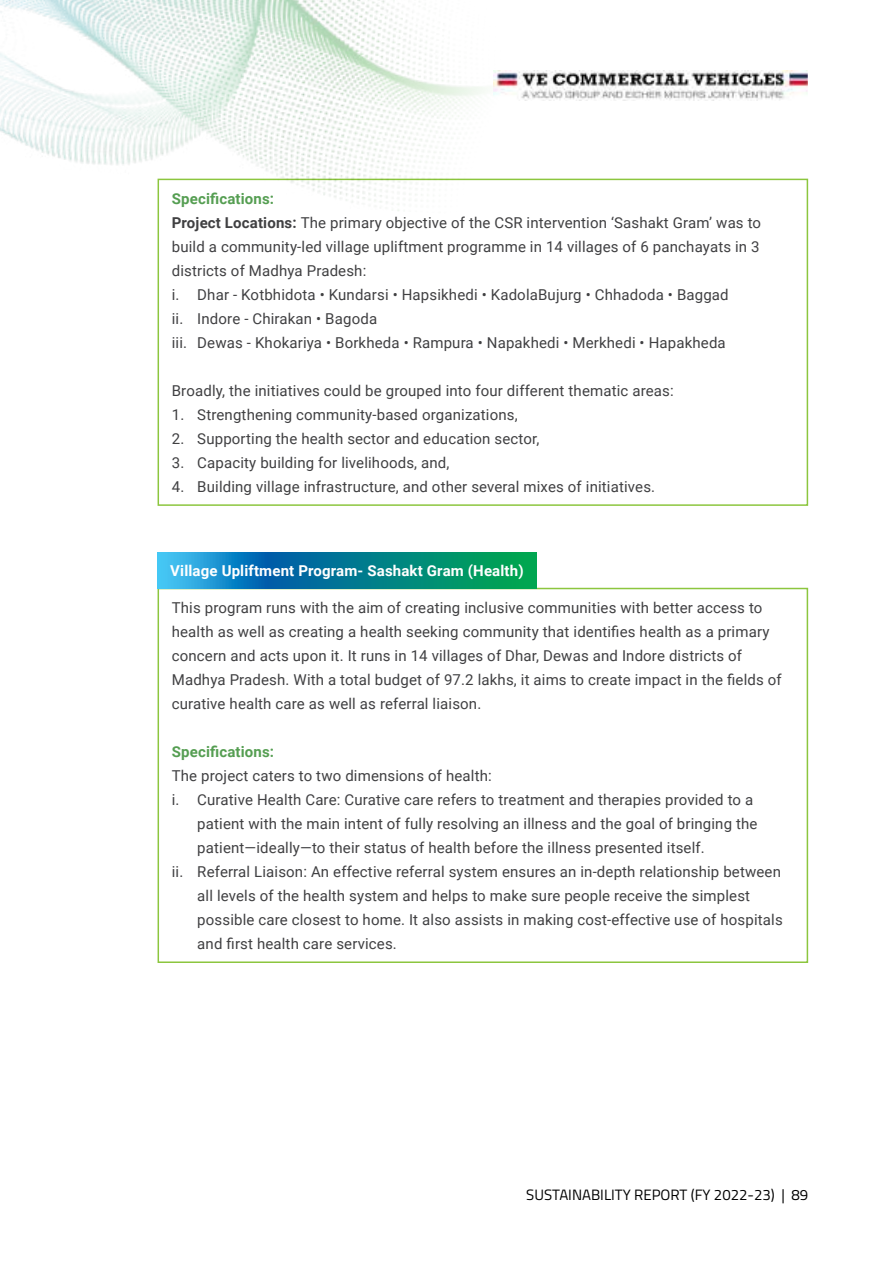
<style>
.page{position:relative;width:893px;height:1263px;background:#fff}
.page>*{position:absolute;margin:0;border:0;box-sizing:border-box;transform-origin:0 0}
.t1{font:15px/24px "Roboto";letter-spacing:.01em;color:#404042}
.t2{font:700 15px "Roboto";letter-spacing:.01em;color:#fff}
.t3{font:15px "Titillium Web";color:#000}
.t4{font:700 15px "Roboto";letter-spacing:.01em;color:#559e52}
.s1{font-weight:700;color:#559e52}
.s2{font-weight:700}
</style>
<div class="page">
<div style="left:158px;top:588px;width:650px;height:375px;border:2px solid #8cc63e"></div>
<svg style="left:158px;top:552px;width:378px;height:36px;background:#098a96"></svg>
<img style="left:0;top:0;width:643px;height:223px">
<img style="left:494px;top:70px;width:314px;height:30px">
<p class="t1" style="left:172px;top:186px;width:591px"><span class="s1">Specifications:<br></span><span class="s2">Project Locations:</span> The primary objective of the CSR intervention ‘Sashakt Gram’ was to build a community-led village upliftment programme in 14 villages of 6 panchayats in 3 districts of Madhya Pradesh:<br>i. Dhar - Kotbhidota • Kundarsi • Hapsikhedi • KadolaBujurg • Chhadoda • Baggad<br>ii. Indore - Chirakan • Bagoda<br>iii. Dewas - Khokariya • Borkheda • Rampura • Napakhedi • Merkhedi • Hapakheda</p>
<p class="t1" style="left:172px;top:378px;width:503px">Broadly, the initiatives could be grouped into four different thematic areas:</p>
<p class="t1" style="left:172px;top:402px;width:347px">1. Strengthening community-based organizations,</p>
<p class="t1" style="left:172px;top:426px;width:369px">2. Supporting the health sector and education sector,</p>
<p class="t1" style="left:172px;top:450px;width:279px">3. Capacity building for livelihoods, and,</p>
<p class="t1" style="left:172px;top:474px;width:485px">4. Building village infrastructure, and other several mixes of initiatives.</p>
<p class="t2" style="left:170px;top:560px;width:355px">Village Upliftment Program- Sashakt Gram (Health)</p>
<p class="t1" style="left:172px;top:595px;width:611px">This program runs with the aim of creating inclusive communities with better access to health as well as creating a health seeking community that identifies health as a primary concern and acts upon it. It runs in 14 villages of Dhar, Dewas and Indore districts of Madhya Pradesh. With a total budget of 97.2 lakhs, it aims to create impact in the fields of curative health care as well as referral liaison.</p>
<p class="t4" style="left:172px;top:741px;width:104px">Specifications:</p>
<p class="t1" style="left:172px;top:763px;width:321px">The project caters to two dimensions of health:</p>
<p class="t1" style="left:172px;top:787px;width:583px">i. Curative Health Care: Curative care refers to treatment and therapies provided to a</p>
<p class="t1" style="left:197px;top:811px;width:562px">patient with the main intent of fully resolving an illness and the goal of bringing the</p>
<p class="t1" style="left:197px;top:835px;width:509px">patient—ideally—to their status of health before the illness presented itself.</p>
<p class="t1" style="left:172px;top:859px;width:611px">ii. Referral Liaison: An effective referral system ensures an in-depth relationship between</p>
<p class="t1" style="left:197px;top:883px;width:554px">all levels of the health system and helps to make sure people receive the simplest</p>
<p class="t1" style="left:197px;top:907px;width:587px">possible care closest to home. It also assists in making cost-effective use of hospitals</p>
<p class="t1" style="left:197px;top:931px;width:201px">and first health care services.</p>
<p class="t3" style="left:526px;top:1184px;width:284px">SUSTAINABILITY REPORT (FY 2022-23) | 89</p>
</div>
